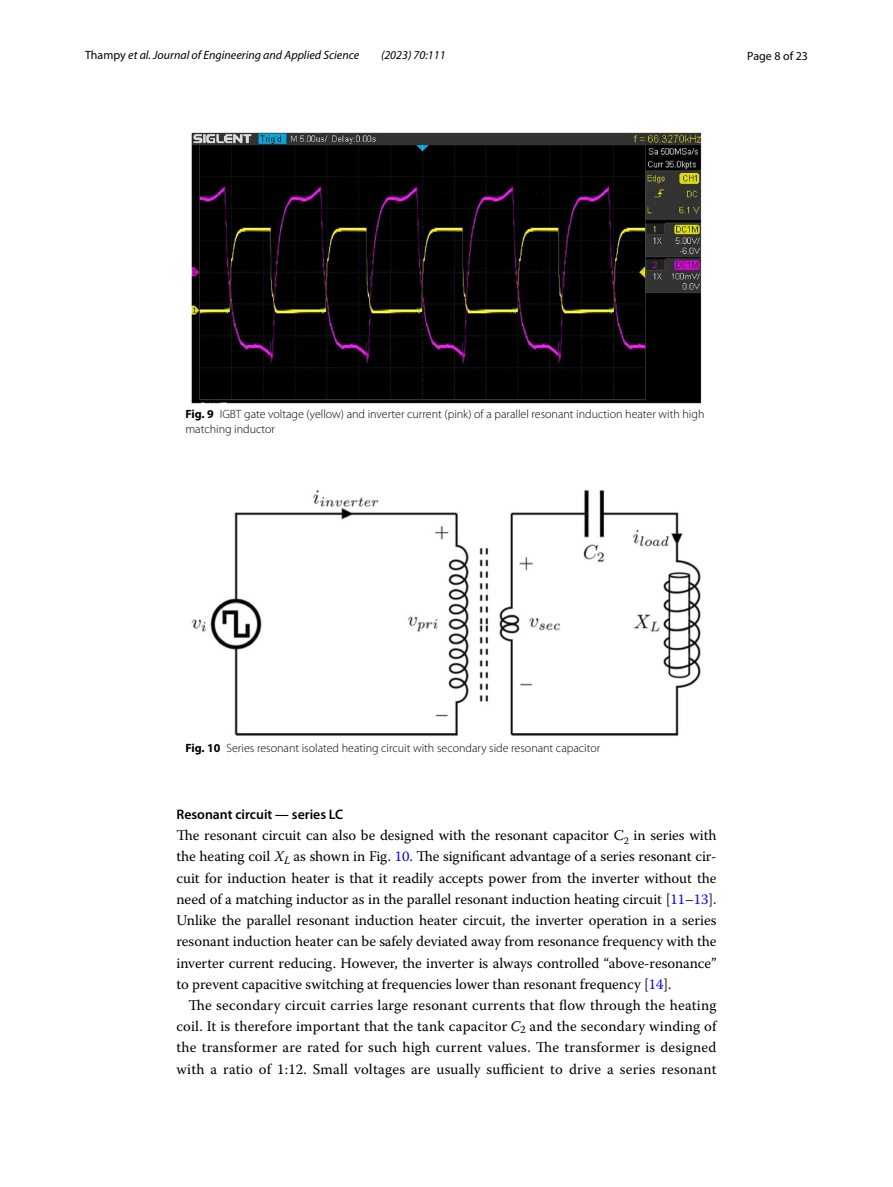
<style>
.page{position:relative;width:893px;height:1187px;background:#fff}
.page>*{position:absolute;margin:0;border:0;box-sizing:border-box;transform-origin:0 0}
.t1{font:14.7px/21.3px "Warnock Pro";letter-spacing:.01em;color:#000;text-align:justify}
.t2{font:600 13.8px "Myriad Pro";color:#000}
.t3{font:300 12px/15px "Myriad Pro";color:#000}
.t4{font:italic 12px "Myriad Pro";color:#000}
.t5{font:12px "Myriad Pro";color:#000}
.s1{font-style:normal}
.s2{font-weight:700}
.s3{font-family:"Warnock Pro It 21"}
.s4{color:#00f}
.s5{font-family:"Warnock Pro It 22"}
</style>
<div class="page">
<img style="left:191px;top:133px;width:511px;height:270px">
<img style="left:191px;top:489px;width:510px;height:247px">
<p class="t4" style="left:85px;top:48px;width:276px"><span class="s1">Thampy</span> et al. Journal of Engineering and Applied Science</p>
<p class="t4" style="left:381px;top:48px;width:66px">(2023) 70:111</p>
<p class="t5" style="left:747px;top:48px;width:62px">Page 8 of 23</p>
<p class="t3" style="left:185px;top:407px;width:520px"><span class="s2">Fig. 9</span> IGBT gate voltage (yellow) and inverter current (pink) of a parallel resonant induction heater with high matching inductor</p>
<p class="t3" style="left:185px;top:740px;width:416px"><span class="s2">Fig. 10</span> Series resonant isolated heating circuit with secondary side resonant capacitor</p>
<p class="t2" style="left:176px;top:805px;width:168px">Resonant circuit — series LC</p>
<p class="t1" style="left:176px;top:824px;width:542px">The resonant circuit can also be designed with the resonant capacitor C<sub>2</sub> in series with the heating coil <span class="s3">X</span><sub>L</sub> as shown in Fig. <span class="s4">10</span>. The significant advantage of a series resonant cir&shy;cuit for induction heater is that it readily accepts power from the inverter without the need of a matching inductor as in the parallel resonant induction heating circuit [<span class="s4">11</span>–<span class="s4">13</span>].<br>Unlike the parallel resonant induction heater circuit, the inverter operation in a series resonant induction heater can be safely deviated away from resonance frequency with the inverter current reducing. However, the inverter is always controlled “above-resonance” to prevent capacitive switching at frequencies lower than resonant frequency [<span class="s4">14</span>].</p>
<p class="t1" style="left:176px;top:994px;width:542px;text-indent:12px">The secondary circuit carries large resonant currents that flow through the heating coil. It is therefore important that the tank capacitor <span class="s5">C</span><sub>2</sub> and the secondary winding of the transformer are rated for such high current values. The transformer is designed with a ratio of 1:12. Small voltages are usually sufficient to drive a series resonant</p>
</div>
